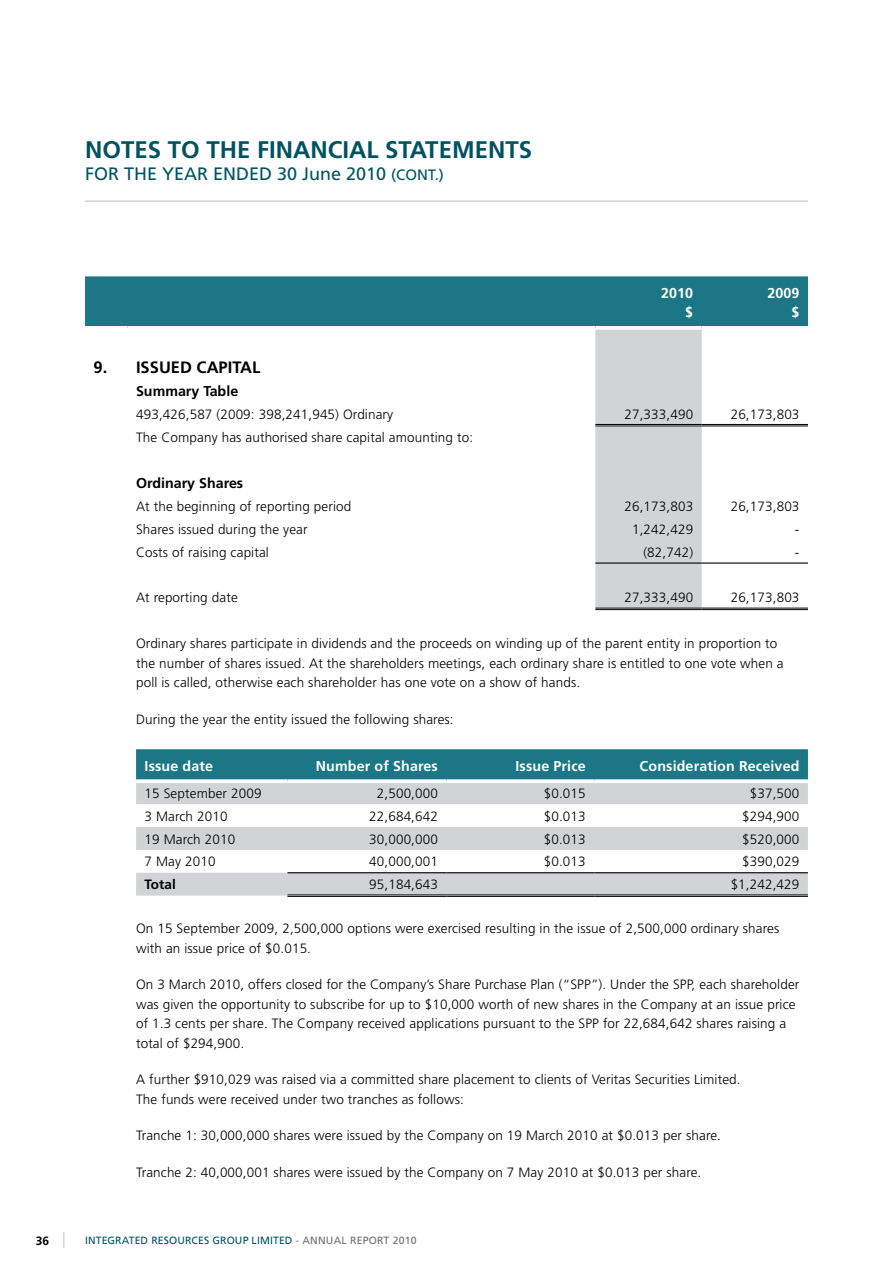
<style>
.page{position:relative;width:893px;height:1263px;background:#fff}
.page>*{position:absolute;margin:0;border:0;box-sizing:border-box;transform-origin:0 0}
.t1{font:700 24px "Frutiger";color:#005361}
.t2{font:18px "Frutiger";color:#005361}
.t3{font:700 16.5px "Frutiger";color:#000}
.t4{font:700 14.25px/19.5px "Frutiger";letter-spacing:.01em;color:#fff;text-align:right}
.t5{font:700 14.25px "Frutiger";color:#000}
.t6{font:300 13.5px/19.5px "Frutiger";letter-spacing:.01em;color:#000}
.t7{font:700 13.5px "Frutiger";letter-spacing:.01em;color:#000}
.t8{font:700 12px "Frutiger";color:#000}
.t9{font:10.5px "Frutiger";letter-spacing:.01em;color:#005361}
.s1{font-size:15px}
.s2{color:#6d6e71}
</style>
<div class="page">
<svg style="left:63px;top:1232px;width:2px;height:16px"></svg>
<hr style="left:85px;top:200px;width:723px;height:2px;background:#d1d3d4">
<svg style="left:85px;top:276px;width:723px;height:332px"></svg>
<hr style="left:595px;top:424px;width:107px;height:2px;background:#fff">
<hr style="left:702px;top:424px;width:106px;height:2px;background:#fff">
<hr style="left:85px;top:326px;width:43px;height:4px;background:#fff">
<hr style="left:128px;top:326px;width:467px;height:4px;background:#fff">
<hr style="left:595px;top:326px;width:107px;height:4px;background:#fff">
<hr style="left:702px;top:326px;width:106px;height:4px;background:#fff">
<hr style="left:595px;top:424px;width:107px;height:1px;background:#000">
<hr style="left:595px;top:426px;width:107px;height:1px;background:#000">
<hr style="left:702px;top:424px;width:106px;height:1px;background:#000">
<hr style="left:702px;top:426px;width:106px;height:1px;background:#000">
<hr style="left:595px;top:608px;width:107px;height:1px;background:#000">
<hr style="left:595px;top:609px;width:107px;height:1px;background:#000">
<hr style="left:702px;top:608px;width:106px;height:1px;background:#000">
<hr style="left:702px;top:609px;width:106px;height:1px;background:#000">
<hr style="left:595px;top:562px;width:107px;height:2px;background:#000">
<hr style="left:702px;top:562px;width:106px;height:2px;background:#000">
<div style="left:136px;top:749px;width:672px;height:30px;background:#1b7786"></div>
<svg style="left:136px;top:783px;width:672px;height:113px;fill:#d1d3d4"></svg>
<hr style="left:287px;top:894px;width:159px;height:3px;background:#fff">
<hr style="left:446px;top:894px;width:148px;height:3px;background:#fff">
<hr style="left:594px;top:894px;width:214px;height:3px;background:#fff">
<hr style="left:287px;top:894px;width:159px;height:1px;background:#000">
<hr style="left:287px;top:896px;width:159px;height:1px;background:#000">
<hr style="left:446px;top:894px;width:148px;height:1px;background:#000">
<hr style="left:446px;top:896px;width:148px;height:1px;background:#000">
<hr style="left:594px;top:894px;width:214px;height:1px;background:#000">
<hr style="left:594px;top:896px;width:214px;height:1px;background:#000">
<svg style="left:136px;top:779px;width:151px;height:2px"></svg>
<svg style="left:287px;top:779px;width:159px;height:4px"></svg>
<svg style="left:446px;top:779px;width:148px;height:4px"></svg>
<svg style="left:594px;top:779px;width:214px;height:2px"></svg>
<hr style="left:287px;top:872px;width:159px;height:1px;background:#000">
<hr style="left:446px;top:872px;width:148px;height:1px;background:#000">
<hr style="left:594px;top:872px;width:214px;height:1px;background:#000">
<h1 class="t1" style="left:85px;top:136px;width:448px">NOTES TO THE FINANCIAL STATEMENTS</h1>
<h2 class="t2" style="left:85px;top:163px;width:360px">FOR THE YEAR ENDED 30 June 2010 <span class="s1">(CONT.)</span></h2>
<p class="t4" style="left:661px;top:283px;width:34px">2010 $</p>
<p class="t4" style="left:767px;top:283px;width:34px">2009 $</p>
<p class="t3" style="left:94px;top:357px;width:168px">9. ISSUED CAPITAL</p>
<p class="t5" style="left:136px;top:383px;width:104px">Summary Table</p>
<p class="t6" style="left:136px;top:405px;width:259px">493,426,587 (2009: 398,241,945) Ordinary</p>
<p class="t6" style="left:624px;top:405px;width:70px">27,333,490</p>
<p class="t6" style="left:731px;top:405px;width:70px">26,173,803</p>
<p class="t6" style="left:136px;top:427px;width:338px">The Company has authorised share capital amounting to:</p>
<p class="t5" style="left:136px;top:475px;width:109px">Ordinary Shares</p>
<p class="t6" style="left:136px;top:497px;width:217px">At the beginning of reporting period</p>
<p class="t6" style="left:624px;top:497px;width:70px">26,173,803</p>
<p class="t6" style="left:731px;top:497px;width:70px">26,173,803</p>
<p class="t6" style="left:136px;top:520px;width:173px">Shares issued during the year</p>
<p class="t6" style="left:632px;top:520px;width:63px">1,242,429</p>
<p class="t6" style="left:795px;top:520px;width:6px">‑</p>
<p class="t6" style="left:136px;top:542px;width:134px">Costs of raising capital</p>
<p class="t6" style="left:643px;top:542px;width:51px">(82,742)</p>
<p class="t6" style="left:795px;top:542px;width:6px">‑</p>
<p class="t6" style="left:136px;top:588px;width:103px">At reporting date</p>
<p class="t6" style="left:624px;top:588px;width:70px">27,333,490</p>
<p class="t6" style="left:731px;top:588px;width:70px">26,173,803</p>
<p class="t6" style="left:136px;top:634px;width:649px">Ordinary shares participate in dividends and the proceeds on winding up of the parent entity in proportion to the number of shares issued. At the shareholders meetings, each ordinary share is entitled to one vote when a poll is called, otherwise each shareholder has one vote on a show of hands.</p>
<p class="t6" style="left:136px;top:709px;width:319px">During the year the entity issued the following shares:</p>
<p class="t4" style="left:145px;top:756px;width:70px">Issue date</p>
<p class="t4" style="left:316px;top:756px;width:124px">Number of Shares</p>
<p class="t4" style="left:515px;top:756px;width:72px">Issue Price</p>
<p class="t4" style="left:640px;top:756px;width:161px">Consideration Received</p>
<p class="t6" style="left:145px;top:783px;width:118px">15 September 2009</p>
<p class="t6" style="left:377px;top:783px;width:63px">2,500,000</p>
<p class="t6" style="left:544px;top:783px;width:43px">$0.015</p>
<p class="t6" style="left:750px;top:783px;width:51px">$37,500</p>
<p class="t6" style="left:145px;top:806px;width:85px">3 March 2010</p>
<p class="t6" style="left:369px;top:806px;width:70px">22,684,642</p>
<p class="t6" style="left:544px;top:806px;width:43px">$0.013</p>
<p class="t6" style="left:742px;top:806px;width:59px">$294,900</p>
<p class="t6" style="left:145px;top:829px;width:92px">19 March 2010</p>
<p class="t6" style="left:369px;top:829px;width:70px">30,000,000</p>
<p class="t6" style="left:544px;top:829px;width:43px">$0.013</p>
<p class="t6" style="left:742px;top:829px;width:59px">$520,000</p>
<p class="t6" style="left:145px;top:852px;width:72px">7 May 2010</p>
<p class="t6" style="left:369px;top:852px;width:70px">40,000,001</p>
<p class="t6" style="left:544px;top:852px;width:43px">$0.013</p>
<p class="t6" style="left:742px;top:852px;width:59px">$390,029</p>
<p class="t7" style="left:145px;top:877px;width:33px">Total</p>
<p class="t6" style="left:369px;top:875px;width:70px">95,184,643</p>
<p class="t6" style="left:731px;top:875px;width:70px">$1,242,429</p>
<p class="t6" style="left:136px;top:919px;width:645px">On 15 September 2009, 2,500,000 options were exercised resulting in the issue of 2,500,000 ordinary shares with an issue price of $0.015.</p>
<p class="t6" style="left:136px;top:975px;width:665px">On 3 March 2010, offers closed for the Company’s Share Purchase Plan (“SPP”). Under the SPP, each shareholder was given the opportunity to subscribe for up to $10,000 worth of new shares in the Company at an issue price of 1.3 cents per share. The Company received applications pursuant to the SPP for 22,684,642 shares raising a total of $294,900.</p>
<p class="t6" style="left:136px;top:1070px;width:606px">A further $910,029 was raised via a committed share placement to clients of Veritas Securities Limited.<br>The funds were received under two tranches as follows:</p>
<p class="t6" style="left:136px;top:1126px;width:586px">Tranche 1: 30,000,000 shares were issued by the Company on 19 March 2010 at $0.013 per share.</p>
<p class="t6" style="left:136px;top:1162px;width:567px">Tranche 2: 40,000,001 shares were issued by the Company on 7 May 2010 at $0.013 per share.</p>
<p class="t8" style="left:36px;top:1233px;width:15px">36</p>
<p class="t9" style="left:85px;top:1234px;width:333px">INTEGRATED RESOURCES GROUP LIMITED <span class="s2">‑ ANNUAL REPORT 2010</span></p>
</div>
